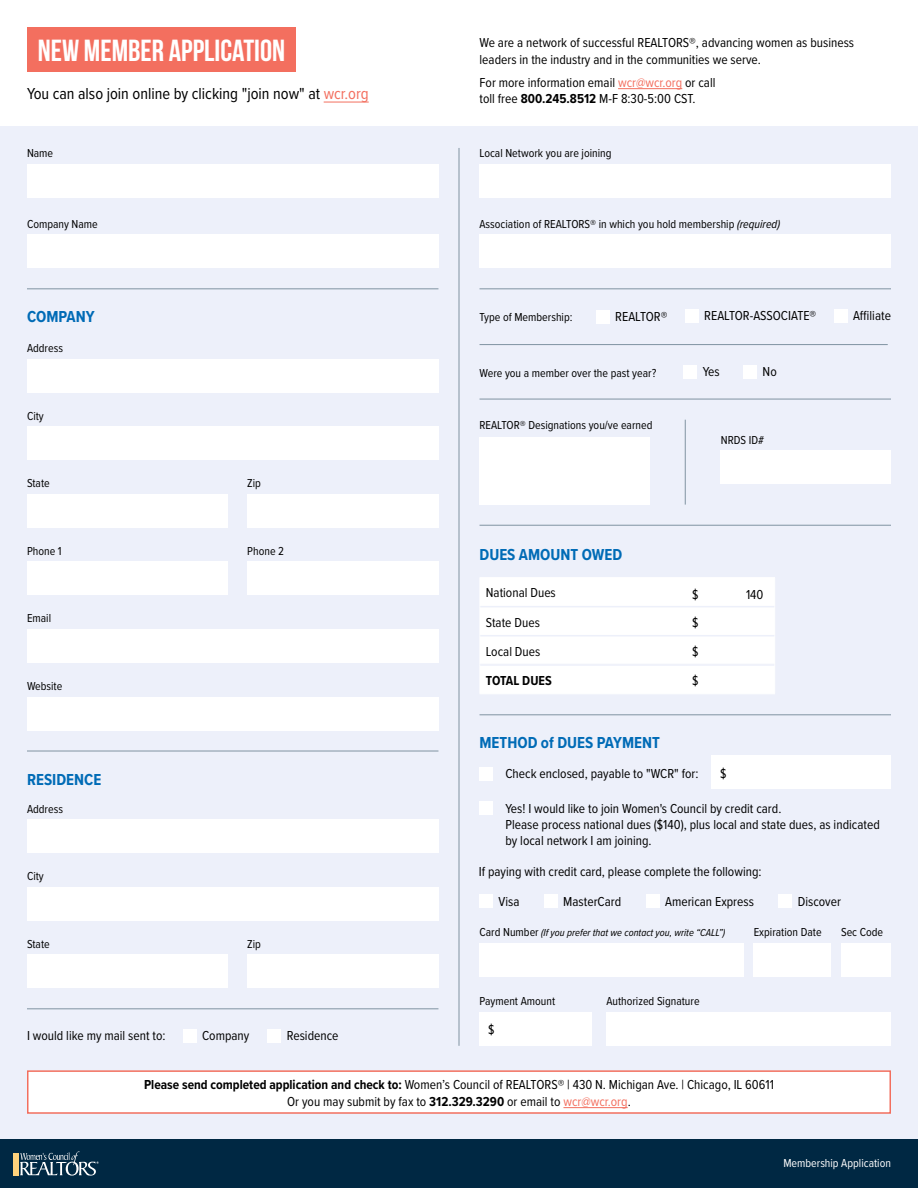
<style>
.page{position:relative;width:918px;height:1188px;background:#fff}
.page>*{position:absolute;margin:0;border:0;box-sizing:border-box;transform-origin:0 0}
.t1{font:700 30.45px "Bebas Neue";color:#fff}
.t2{font:700 16.5px "Proxima Nova Cond";color:#006bb6}
.t3{font:16.5px "Proxima Nova Cond";color:#000}
.t4{font:13.5px/16.2px "Proxima Nova Cond";color:#000}
.t5{font:700 13.5px "Proxima Nova Cond";color:#000}
.t6{font:12px "Proxima Nova Cond";color:#000}
.t7{font:12px "Proxima Nova Cond";color:#fff}
.t8{font:italic 10.5px "Proxima Nova Cond";color:#000}
.s1{color:#f36f5f}
.s2{font-weight:700}
.s3{font-style:italic}
.s4{font-style:normal;font-size:12px}
</style>
<div class="page">
<div style="left:0;top:126px;width:918px;height:1013px;background:#edf0fa"></div>
<div style="left:0;top:1139px;width:918px;height:49px;background:#002843"></div>
<div style="left:13px;top:1153px;width:6px;height:22px;background:#ffd27c"></div>
<svg style="left:20px;top:1151px;width:79px;height:25px"></svg>
<div style="left:27px;top:27px;width:269px;height:44px;background:#f36f5f"></div>
<hr style="left:324px;top:102px;width:45px;height:1px;background:#f36f5f">
<hr style="left:480px;top:577px;width:206px;height:1px;background:#fff">
<hr style="left:686px;top:577px;width:89px;height:1px;background:#fff">
<div style="left:480px;top:578px;width:295px;height:115px;background:#fff"></div>
<hr style="left:480px;top:693px;width:206px;height:1px;background:#fff">
<hr style="left:686px;top:693px;width:89px;height:1px;background:#fff">
<hr style="left:480px;top:606px;width:206px;height:1px;background:#edf0fa">
<hr style="left:686px;top:606px;width:88px;height:1px;background:#edf0fa">
<hr style="left:480px;top:635px;width:206px;height:1px;background:#edf0fa">
<hr style="left:686px;top:635px;width:88px;height:1px;background:#edf0fa">
<hr style="left:480px;top:664px;width:206px;height:1px;background:#edf0fa">
<hr style="left:480px;top:665px;width:206px;height:1px;background:#edf0fa">
<hr style="left:686px;top:664px;width:88px;height:1px;background:#edf0fa">
<hr style="left:686px;top:665px;width:88px;height:1px;background:#edf0fa">
<div style="left:480px;top:164px;width:411px;height:34px;background:#fff"></div>
<div style="left:480px;top:234px;width:411px;height:34px;background:#fff"></div>
<div style="left:27px;top:359px;width:411px;height:34px;background:#fff"></div>
<div style="left:27px;top:427px;width:411px;height:33px;background:#fff"></div>
<div style="left:27px;top:629px;width:411px;height:34px;background:#fff"></div>
<div style="left:27px;top:697px;width:411px;height:33px;background:#fff"></div>
<div style="left:27px;top:494px;width:200px;height:34px;background:#fff"></div>
<div style="left:27px;top:562px;width:200px;height:33px;background:#fff"></div>
<div style="left:247px;top:562px;width:191px;height:33px;background:#fff"></div>
<div style="left:247px;top:494px;width:191px;height:34px;background:#fff"></div>
<div style="left:27px;top:819px;width:411px;height:34px;background:#fff"></div>
<div style="left:27px;top:887px;width:411px;height:34px;background:#fff"></div>
<div style="left:27px;top:954px;width:200px;height:34px;background:#fff"></div>
<div style="left:247px;top:954px;width:191px;height:34px;background:#fff"></div>
<div style="left:27px;top:164px;width:411px;height:34px;background:#fff"></div>
<div style="left:27px;top:234px;width:411px;height:34px;background:#fff"></div>
<div style="left:183px;top:1029px;width:13px;height:14px;background:#fff"></div>
<div style="left:268px;top:1029px;width:13px;height:14px;background:#fff"></div>
<hr style="left:27px;top:288px;width:411px;height:1px;background:#8093a1">
<hr style="left:480px;top:288px;width:411px;height:1px;background:#8093a1">
<hr style="left:480px;top:399px;width:411px;height:1px;background:#8093a1">
<hr style="left:480px;top:525px;width:411px;height:1px;background:#8093a1">
<hr style="left:480px;top:714px;width:411px;height:1px;background:#8093a1">
<hr style="left:27px;top:751px;width:411px;height:1px;background:#8093a1">
<hr style="left:27px;top:1008px;width:411px;height:1px;background:#8093a1">
<hr style="left:459px;top:148px;width:1px;height:898px;background:#8093a1">
<div style="left:711px;top:756px;width:180px;height:33px;background:#fff"></div>
<div style="left:480px;top:802px;width:13px;height:13px;background:#fff"></div>
<div style="left:480px;top:767px;width:13px;height:13px;background:#fff"></div>
<div style="left:684px;top:365px;width:13px;height:13px;background:#fff"></div>
<div style="left:744px;top:365px;width:13px;height:13px;background:#fff"></div>
<div style="left:596px;top:311px;width:13px;height:13px;background:#fff"></div>
<div style="left:685px;top:309px;width:13px;height:14px;background:#fff"></div>
<div style="left:834px;top:309px;width:13px;height:14px;background:#fff"></div>
<hr style="left:480px;top:344px;width:408px;height:1px;background:#8093a1">
<div style="left:480px;top:437px;width:170px;height:68px;background:#fff"></div>
<div style="left:721px;top:450px;width:170px;height:34px;background:#fff"></div>
<hr style="left:685px;top:420px;width:1px;height:85px;background:#8093a1">
<div style="left:28px;top:1071px;width:862px;height:42px;background:#fff"></div>
<hr style="left:563px;top:1107px;width:65px;height:1px;background:#f36f5f">
<div style="left:27px;top:1070px;width:864px;height:44px;border:2px solid #f26f5e"></div>
<hr style="left:618px;top:88px;width:64px;height:1px;background:#f36f5f">
<div style="left:480px;top:943px;width:264px;height:34px;background:#fff"></div>
<div style="left:754px;top:943px;width:77px;height:34px;background:#fff"></div>
<div style="left:841px;top:943px;width:50px;height:34px;background:#fff"></div>
<div style="left:480px;top:1012px;width:112px;height:34px;background:#fff"></div>
<div style="left:606px;top:1012px;width:285px;height:34px;background:#fff"></div>
<div style="left:480px;top:895px;width:13px;height:13px;background:#fff"></div>
<div style="left:544px;top:895px;width:14px;height:13px;background:#fff"></div>
<div style="left:779px;top:895px;width:13px;height:13px;background:#fff"></div>
<div style="left:646px;top:895px;width:13px;height:13px;background:#fff"></div>
<h1 class="t1" style="left:38px;top:33px;width:249px">NEW MEMBER APPLICATION</h1>
<p class="t3" style="left:27px;top:82px;width:343px">You can also join online by clicking "join now" at <span class="s1">wcr.org</span></p>
<p class="t6" style="left:27px;top:145px;width:28px">Name</p>
<p class="t6" style="left:27px;top:215px;width:72px">Company Name</p>
<p class="t2" style="left:27px;top:305px;width:69px">COMPANY</p>
<p class="t6" style="left:27px;top:339px;width:38px">Address</p>
<p class="t6" style="left:27px;top:407px;width:18px">City</p>
<p class="t6" style="left:27px;top:474px;width:24px">State</p>
<p class="t6" style="left:247px;top:474px;width:15px">Zip</p>
<p class="t6" style="left:27px;top:542px;width:36px">Phone 1</p>
<p class="t6" style="left:247px;top:542px;width:38px">Phone 2</p>
<p class="t6" style="left:27px;top:610px;width:26px">Email</p>
<p class="t6" style="left:27px;top:677px;width:37px">Website</p>
<p class="t2" style="left:27px;top:767px;width:76px">RESIDENCE</p>
<p class="t6" style="left:27px;top:800px;width:38px">Address</p>
<p class="t6" style="left:27px;top:867px;width:18px">City</p>
<p class="t6" style="left:27px;top:935px;width:24px">State</p>
<p class="t6" style="left:247px;top:935px;width:15px">Zip</p>
<p class="t4" style="left:27px;top:1027px;width:140px">I would like my mail sent to:</p>
<p class="t4" style="left:202px;top:1027px;width:49px">Company</p>
<p class="t4" style="left:287px;top:1027px;width:53px">Residence</p>
<p class="t4" style="left:480px;top:34px;width:376px">We are a network of successful REALTORS®, advancing women as business leaders in the industry and in the communities we serve.</p>
<p class="t4" style="left:480px;top:73px;width:238px">For more information email <span class="s1">wcr@wcr.org</span> or call toll free <span class="s2">800.245.8512</span> M-F 8:30-5:00 CST.</p>
<p class="t6" style="left:480px;top:145px;width:134px">Local Network you are joining</p>
<p class="t6" style="left:480px;top:215px;width:302px">Association of REALTORS® in which you hold membership <span class="s3">(required)</span></p>
<p class="t6" style="left:480px;top:309px;width:95px">Type of Membership:</p>
<p class="t4" style="left:615px;top:308px;width:54px">REALTOR®</p>
<p class="t4" style="left:704px;top:307px;width:114px">REALTOR-ASSOCIATE®</p>
<p class="t4" style="left:853px;top:307px;width:39px">Affiliate</p>
<p class="t6" style="left:480px;top:364px;width:178px">Were you a member over the past year?</p>
<p class="t4" style="left:703px;top:363px;width:19px">Yes</p>
<p class="t4" style="left:763px;top:363px;width:16px">No</p>
<p class="t6" style="left:480px;top:416px;width:174px">REALTOR® Designations you/ve earned</p>
<p class="t2" style="left:480px;top:543px;width:144px">DUES AMOUNT OWED</p>
<p class="t6" style="left:721px;top:431px;width:45px">NRDS ID#</p>
<p class="t4" style="left:486px;top:584px;width:71px">National Dues</p>
<p class="t4" style="left:692px;top:586px;width:8px">$</p>
<p class="t4" style="left:746px;top:586px;width:19px">140</p>
<p class="t4" style="left:486px;top:613px;width:55px">State Dues</p>
<p class="t4" style="left:692px;top:613px;width:8px">$</p>
<p class="t4" style="left:486px;top:642px;width:56px">Local Dues</p>
<p class="t4" style="left:692px;top:642px;width:8px">$</p>
<p class="t5" style="left:486px;top:670px;width:67px">TOTAL DUES</p>
<p class="t4" style="left:692px;top:671px;width:8px">$</p>
<p class="t2" style="left:480px;top:731px;width:182px">METHOD of DUES PAYMENT</p>
<p class="t4" style="left:505px;top:765px;width:195px">Check enclosed, payable to "WCR" for:</p>
<p class="t4" style="left:720px;top:765px;width:8px">$</p>
<p class="t4" style="left:505px;top:799px;width:376px">Yes! I would like to join Women's Council by credit card.<br>Please process national dues ($140), plus local and state dues, as indicated by local network I am joining.</p>
<p class="t4" style="left:479px;top:863px;width:284px">If paying with credit card, please complete the following:</p>
<p class="t4" style="left:499px;top:892px;width:22px">Visa</p>
<p class="t4" style="left:563px;top:892px;width:60px">MasterCard</p>
<p class="t4" style="left:665px;top:892px;width:90px">American Express</p>
<p class="t4" style="left:798px;top:892px;width:45px">Discover</p>
<p class="t8" style="left:480px;top:927px;width:247px"><span class="s4">Card Number</span> (If you prefer that we contact you, write “CALL”)</p>
<p class="t6" style="left:754px;top:924px;width:69px">Expiration Date</p>
<p class="t6" style="left:841px;top:924px;width:44px">Sec Code</p>
<p class="t6" style="left:480px;top:992px;width:77px">Payment Amount</p>
<p class="t4" style="left:488px;top:1021px;width:8px">$</p>
<p class="t6" style="left:606px;top:992px;width:95px">Authorized Signature</p>
<p class="t4" style="left:144px;top:1076px;width:631px;text-align:center"><span class="s2">Please send completed application and check to:</span> Women’s Council of REALTORS® | 430 N. Michigan Ave. | Chicago, IL 60611<br>Or you may submit by fax to <span class="s2">312.329.3290</span> or email to <span class="s1">wcr@wcr.org</span>.</p>
<p class="t7" style="left:783px;top:1154px;width:109px">Membership Application</p>
</div>
